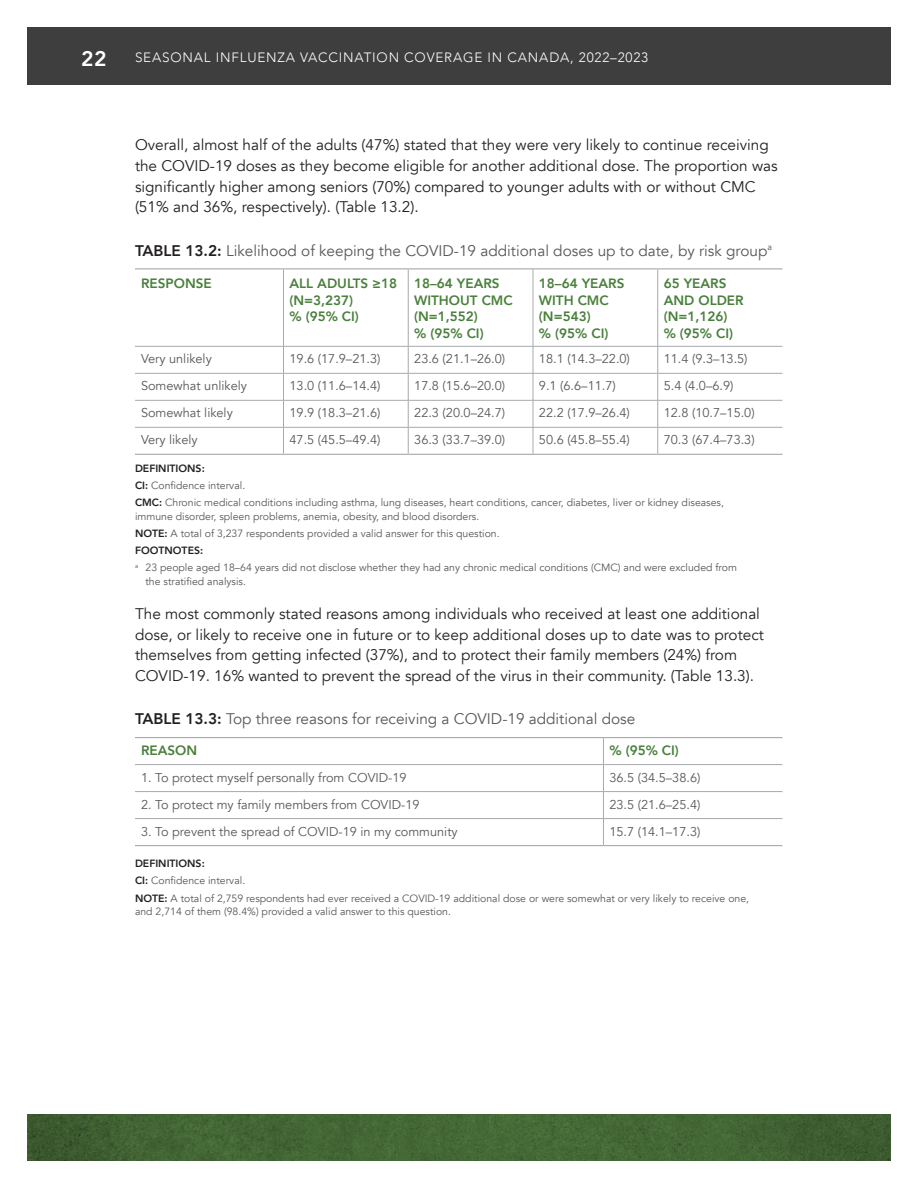
<style>
.page{position:relative;width:918px;height:1188px;background:#fff}
.page>*{position:absolute;margin:0;border:0;box-sizing:border-box;transform-origin:0 0}
.t1{font:800 21px "Avenir";color:#fff}
.BODY{font:15.3px/20.7px "Avenir";color:#231f20}
.Table_Title{font:15.3px "Avenir";color:#57585a}
.Header_Row{font:800 13.5px/16.5px "Avenir";color:#49803b}
.t2{font:300 13.5px "Avenir";letter-spacing:.06em;color:#fff}
.Main_Body{font:12.75px "Avenir";color:#57585a}
._1_-_Source_with_Infomation{font:10.5px/13.5px "Avenir";color:#57585a}
._1_-_Last{font:10.5px/13.5px "Avenir";color:#57585a}
._3___Last{font:10.5px/13.5px "Avenir";color:#57585a}
._1_-_Source_with_Infomation-2{font:800 10.5px "Avenir";color:#231f20}
.s1{font-weight:800;color:#231f20}
</style>
<div class="page">
<svg style="left:27px;top:1115px;width:864px;height:46px;background:#426433"></svg>
<div style="left:27px;top:27px;width:113px;height:57px;background:#3e3e3f"></div>
<div style="left:135px;top:27px;width:756px;height:57px;background:#3e3e3f"></div>
<hr style="left:283px;top:269px;width:1px;height:77px;background:#a8a9ad">
<hr style="left:408px;top:269px;width:1px;height:77px;background:#a8a9ad">
<hr style="left:533px;top:269px;width:1px;height:77px;background:#a8a9ad">
<hr style="left:657px;top:269px;width:1px;height:77px;background:#a8a9ad">
<hr style="left:135px;top:346px;width:149px;height:1px;background:#a8a9ad">
<hr style="left:284px;top:346px;width:124px;height:1px;background:#a8a9ad">
<hr style="left:408px;top:346px;width:125px;height:1px;background:#a8a9ad">
<hr style="left:533px;top:346px;width:125px;height:1px;background:#a8a9ad">
<hr style="left:658px;top:346px;width:124px;height:1px;background:#a8a9ad">
<hr style="left:135px;top:373px;width:149px;height:1px;background:#a8a9ad">
<hr style="left:284px;top:373px;width:124px;height:1px;background:#a8a9ad">
<hr style="left:408px;top:373px;width:125px;height:1px;background:#a8a9ad">
<hr style="left:533px;top:373px;width:125px;height:1px;background:#a8a9ad">
<hr style="left:658px;top:373px;width:124px;height:1px;background:#a8a9ad">
<hr style="left:135px;top:400px;width:149px;height:1px;background:#a8a9ad">
<hr style="left:284px;top:400px;width:124px;height:1px;background:#a8a9ad">
<hr style="left:408px;top:400px;width:125px;height:1px;background:#a8a9ad">
<hr style="left:533px;top:400px;width:125px;height:1px;background:#a8a9ad">
<hr style="left:658px;top:400px;width:124px;height:1px;background:#a8a9ad">
<hr style="left:135px;top:427px;width:149px;height:1px;background:#a8a9ad">
<hr style="left:284px;top:427px;width:124px;height:1px;background:#a8a9ad">
<svg style="left:283px;top:347px;width:1px;height:107px"></svg>
<hr style="left:408px;top:427px;width:125px;height:1px;background:#a8a9ad">
<svg style="left:408px;top:347px;width:1px;height:107px"></svg>
<hr style="left:533px;top:427px;width:125px;height:1px;background:#a8a9ad">
<svg style="left:533px;top:347px;width:1px;height:107px"></svg>
<hr style="left:658px;top:427px;width:124px;height:1px;background:#a8a9ad">
<svg style="left:657px;top:347px;width:1px;height:107px"></svg>
<hr style="left:135px;top:268px;width:149px;height:1px;background:#a8a9ad">
<hr style="left:284px;top:268px;width:124px;height:1px;background:#a8a9ad">
<hr style="left:408px;top:268px;width:125px;height:1px;background:#a8a9ad">
<hr style="left:533px;top:268px;width:125px;height:1px;background:#a8a9ad">
<hr style="left:658px;top:268px;width:124px;height:1px;background:#a8a9ad">
<hr style="left:135px;top:454px;width:149px;height:1px;background:#a8a9ad">
<hr style="left:284px;top:454px;width:124px;height:1px;background:#a8a9ad">
<hr style="left:408px;top:454px;width:125px;height:1px;background:#a8a9ad">
<hr style="left:533px;top:454px;width:125px;height:1px;background:#a8a9ad">
<hr style="left:658px;top:454px;width:124px;height:1px;background:#a8a9ad">
<hr style="left:135px;top:791px;width:468px;height:1px;background:#a8a9ad">
<hr style="left:603px;top:791px;width:179px;height:1px;background:#a8a9ad">
<svg style="left:603px;top:738px;width:1px;height:107px"></svg>
<hr style="left:135px;top:737px;width:468px;height:1px;background:#a8a9ad">
<hr style="left:603px;top:737px;width:179px;height:1px;background:#a8a9ad">
<hr style="left:135px;top:764px;width:468px;height:1px;background:#a8a9ad">
<hr style="left:603px;top:764px;width:179px;height:1px;background:#a8a9ad">
<hr style="left:135px;top:818px;width:468px;height:1px;background:#a8a9ad">
<hr style="left:603px;top:818px;width:179px;height:1px;background:#a8a9ad">
<hr style="left:135px;top:845px;width:468px;height:1px;background:#a8a9ad">
<hr style="left:603px;top:845px;width:179px;height:1px;background:#a8a9ad">
<h1 class="t1" style="left:81px;top:42px;width:27px">22</h1>
<p class="t2" style="left:135px;top:50px;width:515px">SEASONAL INFLUENZA VACCINATION COVERAGE IN CANADA, 2022–2023</p>
<p class="BODY" style="left:135px;top:135px;width:644px">Overall, almost half of the adults (47%) stated that they were very likely to continue receiving the COVID-19 doses as they become eligible for another additional dose. The proportion was significantly higher among seniors (70%) compared to younger adults with or without CMC (51% and 36%, respectively). (Table 13.2).</p>
<p class="Table_Title" style="left:135px;top:241px;width:639px"><span class="s1">TABLE 13.2:</span> Likelihood of keeping the COVID-19 additional doses up to date, by risk group<sup>a</sup></p>
<p class="Header_Row" style="left:141px;top:275px;width:72px">RESPONSE</p>
<p class="Header_Row" style="left:290px;top:275px;width:109px">ALL ADULTS ≥18 (N=3,237)<br>% (95% CI)</p>
<p class="Header_Row" style="left:414px;top:275px;width:100px">18–64 YEARS<br>WITHOUT CMC (N=1,552)<br>% (95% CI)</p>
<p class="Header_Row" style="left:539px;top:275px;width:87px">18–64 YEARS<br>WITH CMC (N=543)<br>% (95% CI)</p>
<p class="Header_Row" style="left:664px;top:275px;width:81px">65 YEARS<br>AND OLDER (N=1,126)<br>% (95% CI)</p>
<p class="Main_Body" style="left:141px;top:351px;width:72px">Very unlikely</p>
<p class="Main_Body" style="left:290px;top:351px;width:92px">19.6 (17.9–21.3)</p>
<p class="Main_Body" style="left:414px;top:351px;width:92px">23.6 (21.1–26.0)</p>
<p class="Main_Body" style="left:539px;top:351px;width:92px">18.1 (14.3–22.0)</p>
<p class="Main_Body" style="left:664px;top:351px;width:85px">11.4 (9.3–13.5)</p>
<p class="Main_Body" style="left:141px;top:378px;width:108px">Somewhat unlikely</p>
<p class="Main_Body" style="left:290px;top:378px;width:92px">13.0 (11.6–14.4)</p>
<p class="Main_Body" style="left:414px;top:378px;width:92px">17.8 (15.6–20.0)</p>
<p class="Main_Body" style="left:539px;top:378px;width:78px">9.1 (6.6–11.7)</p>
<p class="Main_Body" style="left:664px;top:378px;width:71px">5.4 (4.0–6.9)</p>
<p class="Main_Body" style="left:141px;top:405px;width:93px">Somewhat likely</p>
<p class="Main_Body" style="left:290px;top:405px;width:92px">19.9 (18.3–21.6)</p>
<p class="Main_Body" style="left:414px;top:405px;width:92px">22.3 (20.0–24.7)</p>
<p class="Main_Body" style="left:539px;top:405px;width:92px">22.2 (17.9–26.4)</p>
<p class="Main_Body" style="left:664px;top:405px;width:92px">12.8 (10.7–15.0)</p>
<p class="Main_Body" style="left:141px;top:432px;width:58px">Very likely</p>
<p class="Main_Body" style="left:290px;top:432px;width:92px">47.5 (45.5–49.4)</p>
<p class="Main_Body" style="left:414px;top:432px;width:92px">36.3 (33.7–39.0)</p>
<p class="Main_Body" style="left:539px;top:432px;width:92px">50.6 (45.8–55.4)</p>
<p class="Main_Body" style="left:664px;top:432px;width:92px">70.3 (67.4–73.3)</p>
<p class="_1_-_Source_with_Infomation-2" style="left:135px;top:460px;width:71px">DEFINITIONS:</p>
<p class="_1_-_Source_with_Infomation" style="left:135px;top:479px;width:112px"><span class="s1">CI:</span> Confidence interval.</p>
<p class="_1_-_Source_with_Infomation" style="left:135px;top:496px;width:590px"><span class="s1">CMC:</span> Chronic medical conditions including asthma, lung diseases, heart conditions, cancer, diabetes, liver or kidney diseases, immune disorder, spleen problems, anemia, obesity, and blood disorders.</p>
<p class="_1_-_Source_with_Infomation" style="left:135px;top:527px;width:366px"><span class="s1">NOTE:</span> A total of 3,237 respondents provided a valid answer for this question.</p>
<p class="_1_-_Source_with_Infomation-2" style="left:135px;top:542px;width:70px">FOOTNOTES:</p>
<p class="_3___Last" style="left:146px;top:561px;width:593px;text-indent:-10px"><sup>a</sup> 23 people aged 18–64 years did not disclose whether they had any chronic medical conditions (CMC) and were excluded from the stratified analysis.</p>
<p class="BODY" style="left:135px;top:604px;width:630px">The most commonly stated reasons among individuals who received at least one additional dose, or likely to receive one in future or to keep additional doses up to date was to protect themselves from getting infected (37%), and to protect their family members (24%) from COVID-19. 16% wanted to prevent the spread of the virus in their community. (Table 13.3).</p>
<p class="Table_Title" style="left:135px;top:710px;width:502px"><span class="s1">TABLE 13.3:</span> Top three reasons for receiving a COVID-19 additional dose</p>
<p class="Header_Row" style="left:141px;top:742px;width:58px">REASON</p>
<p class="Header_Row" style="left:609px;top:742px;width:71px">% (95% CI)</p>
<p class="Main_Body" style="left:141px;top:770px;width:267px">1. To protect myself personally from COVID-19</p>
<p class="Main_Body" style="left:609px;top:770px;width:92px">36.5 (34.5–38.6)</p>
<p class="Main_Body" style="left:141px;top:797px;width:280px">2. To protect my family members from COVID-19</p>
<p class="Main_Body" style="left:609px;top:797px;width:92px">23.5 (21.6–25.4)</p>
<p class="Main_Body" style="left:141px;top:824px;width:318px">3. To prevent the spread of COVID-19 in my community</p>
<p class="Main_Body" style="left:609px;top:824px;width:92px">15.7 (14.1–17.3)</p>
<p class="_1_-_Source_with_Infomation-2" style="left:135px;top:855px;width:71px">DEFINITIONS:</p>
<p class="_1_-_Source_with_Infomation" style="left:135px;top:874px;width:112px"><span class="s1">CI:</span> Confidence interval.</p>
<p class="_1_-_Last" style="left:135px;top:892px;width:616px"><span class="s1">NOTE:</span> A total of 2,759 respondents had ever received a COVID-19 additional dose or were somewhat or very likely to receive one, and 2,714 of them (98.4%) provided a valid answer to this question.</p>
</div>
